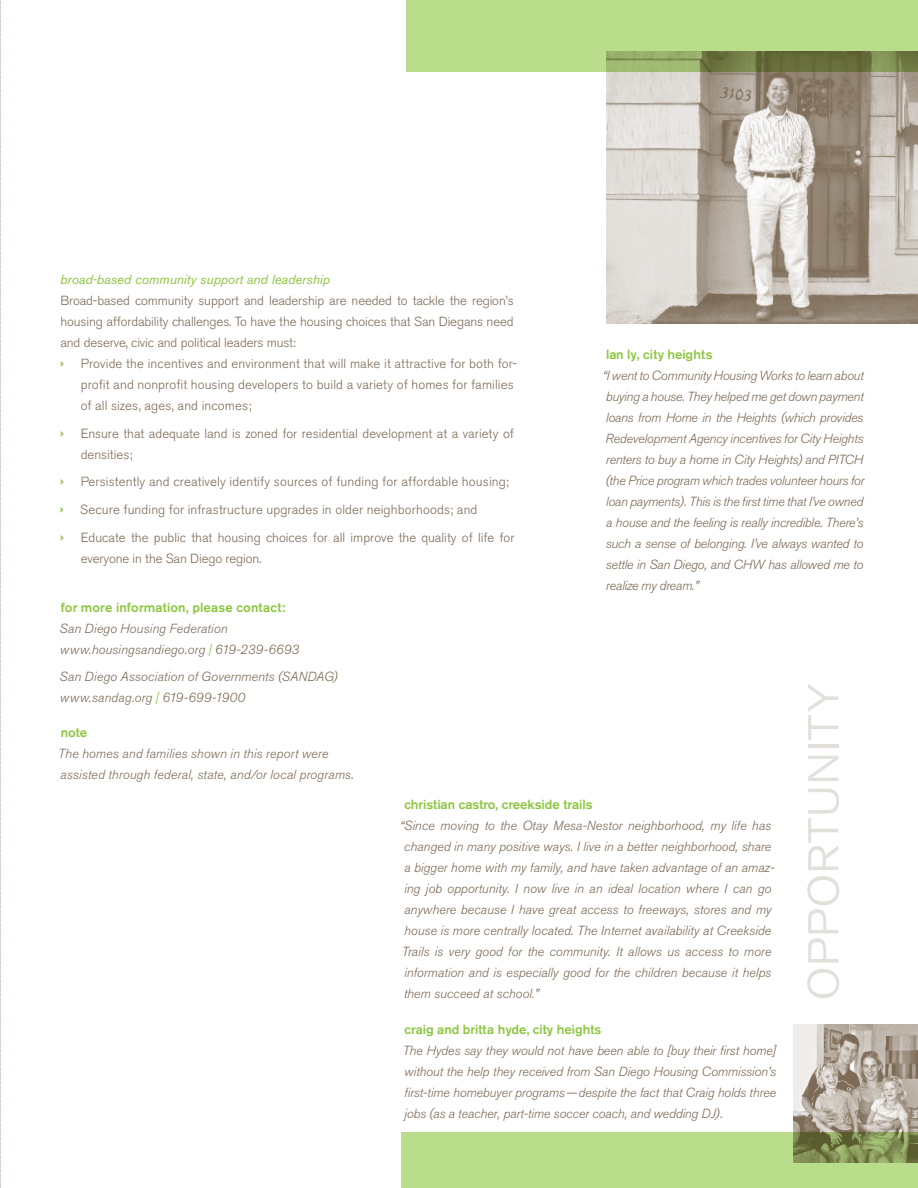
<style>
.page{position:relative;width:918px;height:1188px;background:#fff}
.page>*{position:absolute;margin:0;border:0;box-sizing:border-box;transform-origin:0 0}
.t1{font:60px "Akzidenz Grotesk BE Light SC";letter-spacing:-.01em;color:#e3e0db}
.t2{font:700 14.25px/27.8px "Akzidenz Grotesk BE";color:#8cc63f;text-align:justify}
.t3{font:italic 300 13.2px/21px "Akzidenz Grotesk BE";color:#7c6a55}
.t4{font:300 13.2px/21px "Akzidenz Grotesk BE";letter-spacing:.005em;color:#7c6a55}
.t5{font:500 13.2px "Akzidenz Grotesk BE";color:#8cc63f}
.t6{font:italic 13.2px "Akzidenz Grotesk BE";color:#8cc63f}
.s1{color:#8cc63f}
</style>
<div class="page">
<img style="left:606px;top:71px;width:312px;height:253px">
<svg style="left:407px;top:0;width:511px;height:71px;background:#aece81"></svg>
<img style="left:794px;top:1025px;width:124px;height:107px">
<div style="left:401px;top:1132px;width:517px;height:56px;background:#badd8c"></div>
<svg style="left:0;top:0;width:1px;height:1188px"></svg>
<p class="t6" style="left:60px;top:271px;width:271px">broad-based community support and leadership</p>
<p class="t4" style="left:60px;top:290px;width:455px;text-align:justify">Broad-based community support and leadership are needed to tackle the region’s housing affordability challenges. To have the housing choices that San Diegans need and deserve, civic and political leaders must:</p>
<p class="t4" style="left:81px;top:353px;width:438px">Provide the incentives and environment that will make it attractive for both for&shy;profit and nonprofit housing developers to build a variety of homes for families of all sizes, ages, and incomes;</p>
<p class="t4" style="left:81px;top:423px;width:435px">Ensure that adequate land is zoned for residential development at a variety of densities;</p>
<p class="t4" style="left:80px;top:468px;width:436px;line-height:27.8px">Persistently and creatively identify sources of funding for affordable housing;<br>Secure funding for infrastructure upgrades in older neighborhoods; and<br>Educate the public that housing choices for all improve the quality of life for</p>
<p class="t4" style="left:81px;top:548px;width:182px">everyone in the San Diego region.</p>
<p class="t5" style="left:61px;top:599px;width:226px">for more information, please contact:</p>
<p class="t3" style="left:60px;top:618px;width:241px">San Diego Housing Federation www.housingsandiego.org <span class="s1">|</span> 619-239-6693</p>
<p class="t3" style="left:60px;top:667px;width:280px">San Diego Association of Governments (SANDAG) www.sandag.org <span class="s1">|</span> 619-699-1900</p>
<p class="t5" style="left:61px;top:724px;width:28px">note</p>
<p class="t3" style="left:58px;top:743px;width:297px">The homes and families shown in this report were assisted through federal, state, and/or local programs.</p>
<p class="t5" style="left:606px;top:347px;width:108px">lan ly, city heights</p>
<p class="t3" style="left:602px;top:366px;width:263px;text-align:justify">“I went to Community Housing Works to learn about buying a house. They helped me get down payment loans from Home in the Heights (which provides Redevelopment Agency incentives for City Heights renters to buy a home in City Heights) and PITCH (the Price program which trades volunteer hours for loan payments). This is the first time that I’ve owned a house and the feeling is really incredible. There’s such a sense of belonging. I’ve always wanted to settle in San Diego, and CHW has allowed me to realize my dream.”</p>
<p class="t2" style="left:60px;top:349px;width:5px">›</p>
<p class="t2" style="left:60px;top:419px;width:5px">›</p>
<p class="t2" style="left:60px;top:468px;width:5px">› › ›</p>
<h1 class="t1" style="left:784px;top:1001px;width:319px;rotate:-90deg">opportunity</h1>
<p class="t5" style="left:405px;top:796px;width:190px">christian castro, creekside trails</p>
<p class="t3" style="left:400px;top:815px;width:376px">“Since moving to the Otay Mesa-Nestor neighborhood, my life has changed in many positive ways. I live in a better neighborhood, share a bigger home with my family, and have taken advantage of an amaz&shy;ing job opportunity. I now live in an ideal location where I can go anywhere because I have great access to freeways, stores and my house is more centrally located. The Internet availability at Creekside Trails is very good for the community. It allows us access to more information and is especially good for the children because it helps them succeed at school.”</p>
<p class="t5" style="left:404px;top:1021px;width:198px">craig and britta hyde, city heights</p>
<p class="t3" style="left:403px;top:1040px;width:375px;text-align:justify">The Hydes say they would not have been able to [buy their first home] without the help they received from San Diego Housing Commission’s first-time homebuyer programs—despite the fact that Craig holds three jobs (as a teacher, part-time soccer coach, and wedding DJ).</p>
</div>
